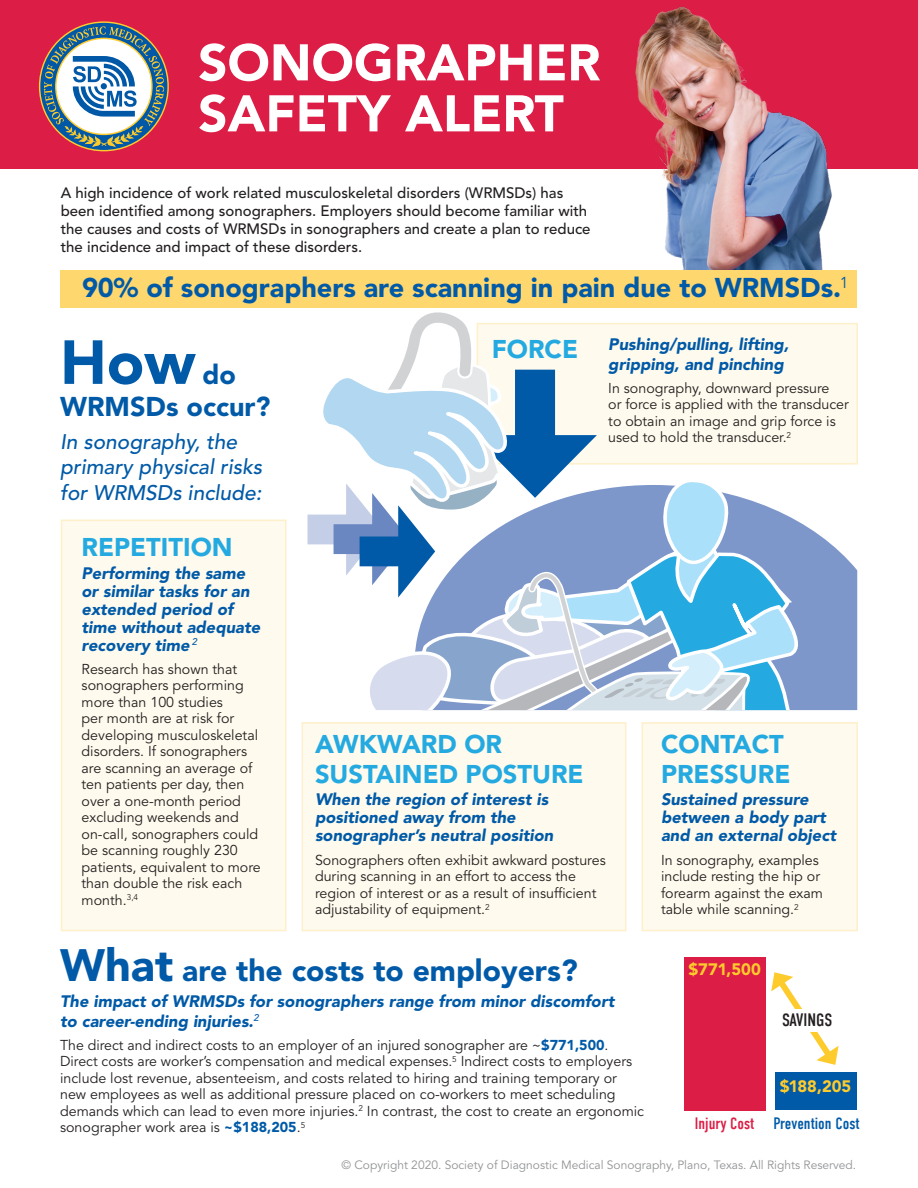
<style>
.page{position:relative;width:918px;height:1188px;background:#fff}
.page>*{position:absolute;margin:0;border:0;box-sizing:border-box;transform-origin:0 0}
.t1{font:900 61.5px "Avenir LT Std";color:#015aa7}
.t2{font:900 51px/51px "Avenir LT Std";color:#fff}
.t3{font:900 30px "Avenir LT Std";color:#015aa7}
.t4{font:900 27px/32.4px "Avenir LT Std";color:#015aa7}
.t5{font:900 25.5px/30.6px "Avenir LT Std";color:#24aae1}
.t6{font:italic 500 21px/25.5px "Avenir LT Std";color:#015aa7}
.t7{font:18px "DIN Condensed";color:#231f20}
.t8{font:italic 900 16.5px/18px "Avenir LT Std";color:#015aa7}
.t9{font:900 16.5px "Avenir LT Std";color:#fecb2d}
.t10{font:16.5px "DIN Condensed";color:#015aa7}
.t11{font:16.5px "DIN Condensed";color:#dc1d45}
.t12{font:500 15px/18px "Avenir LT Std";color:#231f20}
.t13{font:14.25px/16.5px "Avenir LT Std";color:#231f20}
.t14{font:12px "Avenir LT Std";color:#919396}
.s1{font-size:45px}
.s2{font-weight:900;color:#015aa7}
</style>
<div class="page">
<svg style="left:809px;top:528px;width:48px;height:182px;background:#8ba1d0"></svg>
<div style="left:477px;top:323px;width:381px;height:142px;background:#fefaed;border:2px solid #fef0cb"></div>
<div style="left:642px;top:722px;width:216px;height:209px;background:#fefaed;border:2px solid #fef0cb"></div>
<div style="left:302px;top:722px;width:324px;height:209px;background:#fefaed;border:2px solid #fef0cb"></div>
<div style="left:61px;top:520px;width:225px;height:411px;background:#fefaed;border:2px solid #fef0cb"></div>
<div style="left:0;top:0;width:918px;height:169px;background:#dc1d45"></div>
<img style="left:635px;top:6px;width:197px;height:264px">
<svg style="left:801px;top:722px;width:27px;height:3px"></svg>
<svg style="left:308px;top:307px;width:501px;height:403px"></svg>
<svg style="left:39px;top:21px;width:130px;height:130px"></svg>
<div style="left:684px;top:957px;width:82px;height:153px;background:#dc1d45"></div>
<div style="left:775px;top:1073px;width:82px;height:37px;background:#015aa7"></div>
<svg style="left:771px;top:972px;width:68px;height:93px"></svg>
<div style="left:774px;top:1009px;width:67px;height:23px;background:#fff"></div>
<div style="left:61px;top:270px;width:796px;height:37px;background:#fed76f"></div>
<p class="t2" style="left:198px;top:37px;width:404px">SONOGRAPHER<br>SAFETY ALERT</p>
<p class="t12" style="left:61px;top:185px;width:531px">A high incidence of work related musculoskeletal disorders (WRMSDs) has been identified among sonographers. Employers should become familiar with the causes and costs of WRMSDs in sonographers and create a plan to reduce the incidence and impact of these disorders.</p>
<p class="t4" style="left:82px;top:271px;width:768px">90% of sonographers are scanning in pain due to WRMSDs.<sup>1</sup></p>
<p class="t1" style="left:60px;top:325px;width:137px">How</p>
<p class="t4" style="left:60px;top:358px;width:212px;text-indent:143px">do<br>WRMSDs occur?</p>
<p class="t6" style="left:60px;top:429px;width:204px">In sonography, the primary physical risks for WRMSDs include:</p>
<p class="t5" style="left:82px;top:532px;width:153px">REPETITION</p>
<p class="t8" style="left:82px;top:564px;width:180px">Performing the same or similar tasks for an extended period of time without adequate recovery time <sup>2</sup></p>
<p class="t13" style="left:82px;top:661px;width:181px">Research has shown that sonographers performing more than 100 studies<br>per month are at risk for developing musculoskeletal disorders. If sonographers are scanning an average of ten patients per day, then over a one-month period excluding weekends and on-call, sonographers could be scanning roughly 230 patients, equivalent to more than double the risk each month.<sup>3,4</sup></p>
<p class="t5" style="left:492px;top:334px;width:88px">FORCE</p>
<p class="t8" style="left:608px;top:335px;width:182px;line-height:19.5px">Pushing/pulling, lifting, gripping, and pinching</p>
<p class="t13" style="left:608px;top:380px;width:242px">In sonography, downward pressure<br>or force is applied with the transducer to obtain an image and grip force is used to hold the transducer.<sup>2</sup></p>
<p class="t5" style="left:315px;top:728px;width:270px">AWKWARD OR<br>SUSTAINED POSTURE</p>
<p class="t8" style="left:315px;top:791px;width:240px">When the region of interest is positioned away from the sonographer’s neutral position</p>
<p class="t13" style="left:315px;top:852px;width:292px">Sonographers often exhibit awkward postures during scanning in an effort to access the region of interest or as a result of insufficient adjustability of equipment.<sup>2</sup></p>
<p class="t5" style="left:661px;top:728px;width:131px">CONTACT<br>PRESSURE</p>
<p class="t8" style="left:661px;top:791px;width:177px">Sustained pressure between a body part and an external object</p>
<p class="t13" style="left:661px;top:852px;width:164px">In sonography, examples include resting the hip or forearm against the exam table while scanning.<sup>2</sup></p>
<p class="t3" style="left:60px;top:952px;width:519px"><span class="s1">What</span> are the costs to employers?</p>
<p class="t8" style="left:60px;top:992px;width:556px;line-height:19.5px">The impact of WRMSDs for sonographers range from minor discomfort to career-ending injuries.<sup>2</sup></p>
<p class="t13" style="left:60px;top:1037px;width:585px">The direct and indirect costs to an employer of an injured sonographer are ~<span class="s2">$771,500</span>.<br>Direct costs are worker’s compensation and medical expenses.<sup>5</sup> Indirect costs to employers include lost revenue, absenteeism, and costs related to hiring and training temporary or new employees as well as additional pressure placed on co-workers to meet scheduling demands which can lead to even more injuries.<sup>2</sup> In contrast, the cost to create an ergonomic sonographer work area is <span class="s2">~$188,205</span>.<sup>5</sup></p>
<p class="t14" style="left:342px;top:1158px;width:516px">© Copyright 2020. Society of Diagnostic Medical Sonography, Plano, Texas. All Rights Reserved.</p>
<p class="t9" style="left:689px;top:960px;width:74px">$771,500</p>
<p class="t7" style="left:782px;top:1010px;width:52px">SAVINGS</p>
<p class="t9" style="left:780px;top:1076px;width:73px">$188,205</p>
<p class="t11" style="left:695px;top:1114px;width:61px">Injury Cost</p>
<p class="t10" style="left:773px;top:1114px;width:88px">Prevention Cost</p>
</div>
